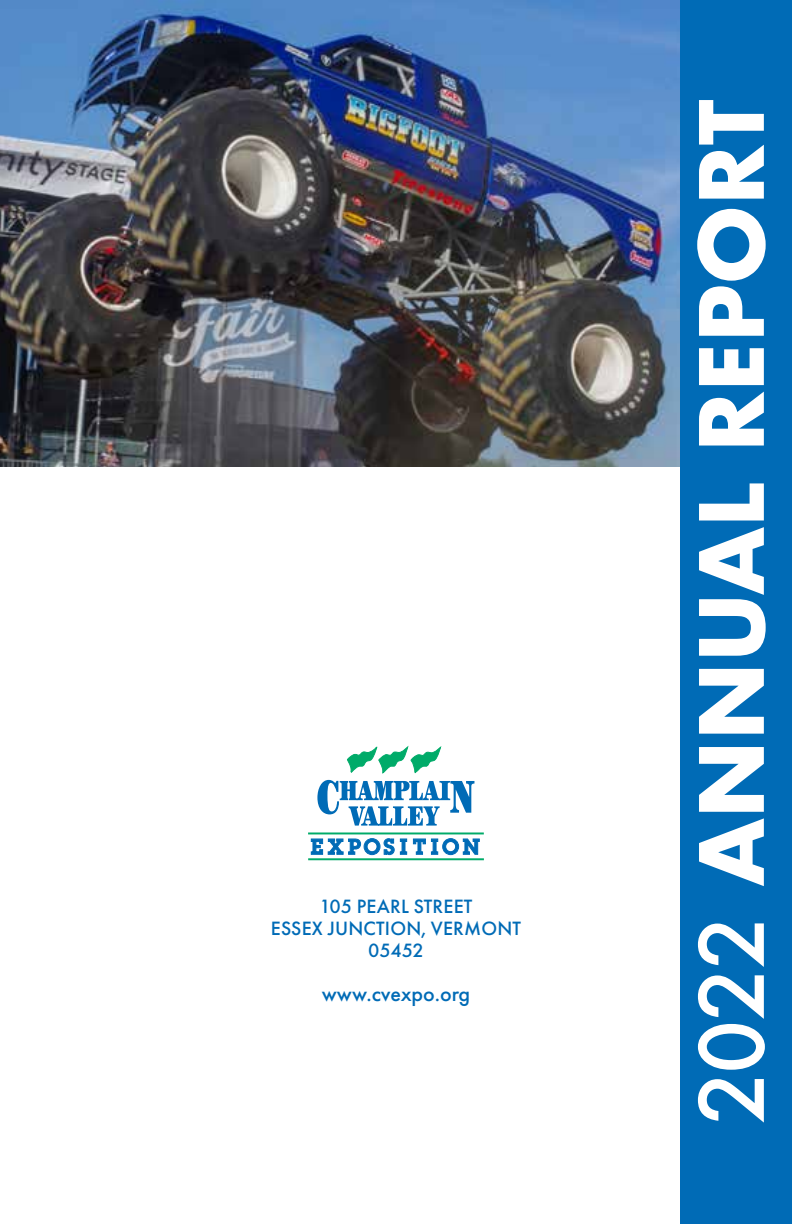
<style>
.page{position:relative;width:792px;height:1224px;background:#fff}
.page>*{position:absolute;margin:0;border:0;box-sizing:border-box;transform-origin:0 0}
.t1{font:700 86px "Futura";letter-spacing:-.005em;color:#fff}
.t2{font:500 22px "Futura PT";color:#006bb6}
.t3{font:500 20px/22px "Futura PT";letter-spacing:.01em;color:#006bb6;text-align:center}
.s1{font-weight:500}
</style>
<div class="page">
<svg style="left:317px;top:780px;width:157px;height:46px"></svg>
<svg style="left:347px;top:747px;width:94px;height:26px"></svg>
<hr style="left:309px;top:832px;width:174px;height:2px;background:#00ab69">
<hr style="left:309px;top:858px;width:174px;height:2px;background:#00ab69">
<svg style="left:311px;top:838px;width:96px;height:17px"></svg>
<svg style="left:413px;top:838px;width:67px;height:17px"></svg>
<img style="left:0;top:0;width:681px;height:467px">
<div style="left:681px;top:0;width:111px;height:1224px;background:#006bb6"></div>
<p class="t3" style="left:271px;top:895px;width:252px">105 PEARL STREET<br>ESSEX JUNCTION, VERMONT<br>05452</p>
<p class="t2" style="left:322px;top:980px;width:150px">www.cvexpo.org</p>
<h1 class="t1" style="left:669px;top:1125px;width:1027px;rotate:-90deg"><span class="s1">2022</span> ANNUAL REPORT</h1>
</div>
